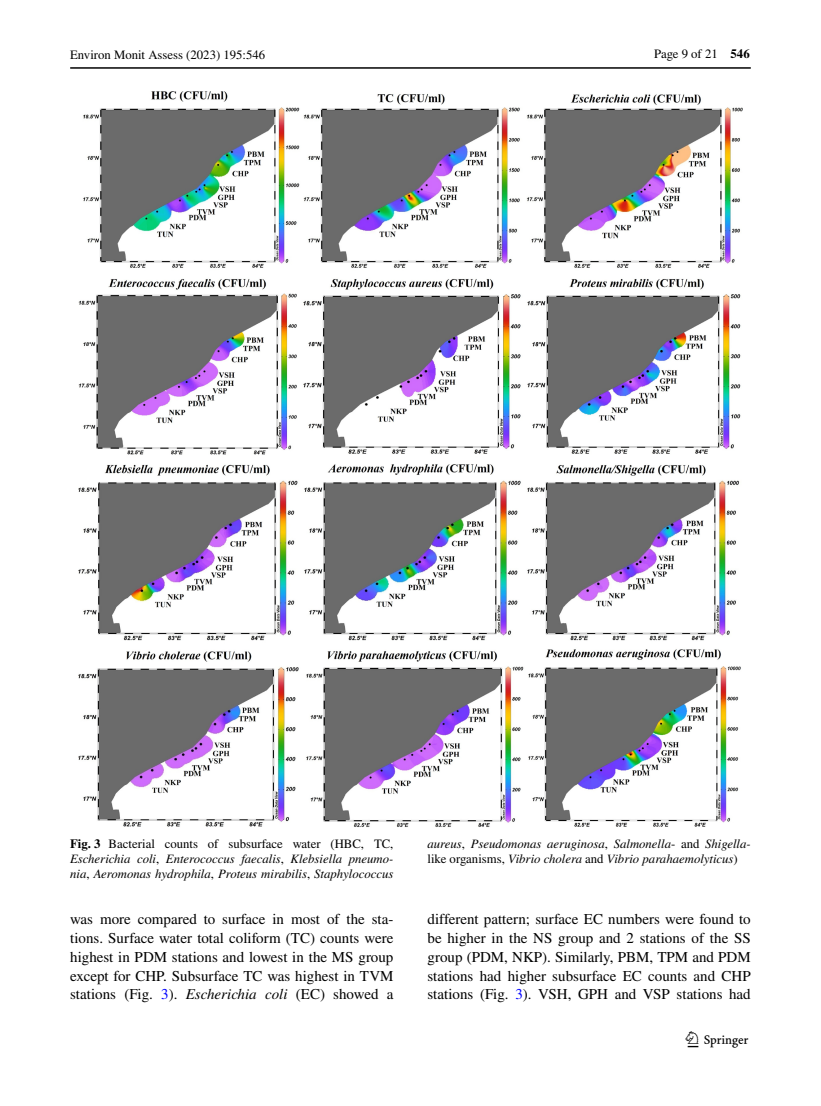
<style>
.page{position:relative;width:821px;height:1106px;background:#fff}
.page>*{position:absolute;margin:0;border:0;box-sizing:border-box;transform-origin:0 0}
.t1{font:22.5px "Springnew Regular 3";color:#000}
.t2{font:15px/18.8px "STIX";color:#000;text-align:justify}
.t3{font:italic 12.75px/15px "STIX";color:#000;text-align:justify}
.t4{font:12.75px "STIX";color:#000}
.s1{font-weight:700}
.s2{font-weight:700;font-style:normal}
.s3{font-style:normal}
.s4{color:#00f}
.s5{font-style:italic}
</style>
<div class="page">
<hr style="left:70px;top:67px;width:680px;height:2px;background:#000">
<img style="left:78px;top:91px;width:665px;height:736px">
<p class="t4" style="left:70px;top:46px;width:197px">Environ Monit Assess (2023) 195:546</p>
<p class="t4" style="left:654px;top:45px;width:97px">Page 9 of 21 <span class="s1">546</span></p>
<p class="t3" style="left:70px;top:835px;width:325px"><span class="s2">Fig. 3</span> <span class="s3">Bacterial counts of subsurface water (HBC, TC, </span>Escherichia coli<span class="s3">,</span> Enterococcus faecalis<span class="s3">,</span> Klebsiella pneumo&shy;nia<span class="s3">,</span> Aeromonas hydrophila<span class="s3">,</span> Proteus mirabilis<span class="s3">,</span> Staphylococcus</p>
<p class="t3" style="left:427px;top:835px;width:325px">aureus<span class="s3">,</span> Pseudomonas aeruginosa<span class="s3">,</span> Salmonella<span class="s3">- and</span> Shigella&shy;<span class="s3">like organisms,</span> Vibrio cholera <span class="s3">and</span> Vibrio parahaemolyticus<span class="s3">)</span></p>
<p class="t2" style="left:70px;top:911px;width:325px">was more compared to surface in most of the sta&shy;tions. Surface water total coliform (TC) counts were highest in PDM stations and lowest in the MS group except for CHP. Subsurface TC was highest in TVM stations (Fig. <span class="s4">3</span>). <span class="s5">Escherichia coli</span> (EC) showed a</p>
<p class="t2" style="left:427px;top:911px;width:325px">different pattern; surface EC numbers were found to be higher in the NS group and 2 stations of the SS group (PDM, NKP). Similarly, PBM, TPM and PDM stations had higher subsurface EC counts and CHP stations (Fig. <span class="s4">3</span>). VSH, GPH and VSP stations had</p>
<h1 class="t1" style="left:687px;top:1031px;width:62px">1 3</h1>
</div>
